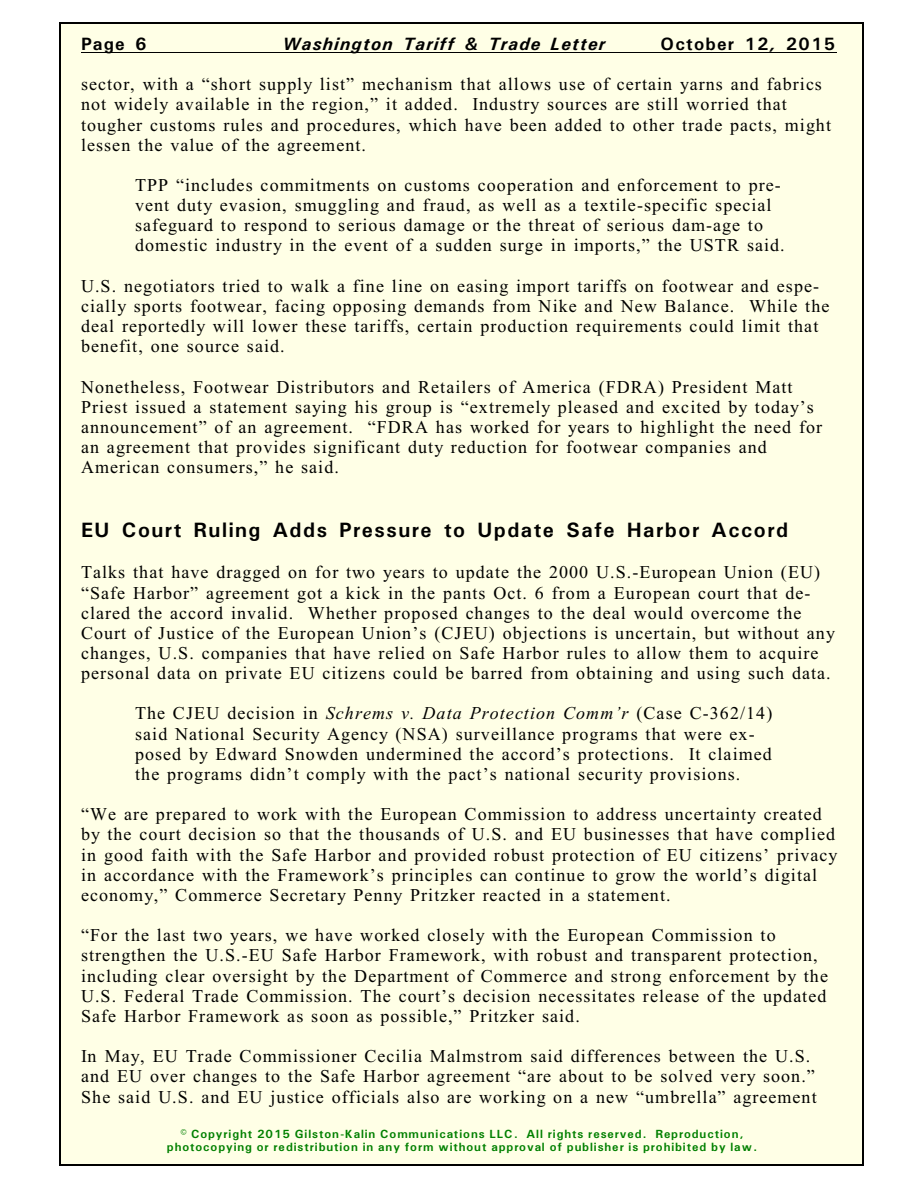
<style>
.page{position:relative;width:918px;height:1188px;background:#fff}
.page>*{position:absolute;margin:0;border:0;box-sizing:border-box;transform-origin:0 0}
.t1{font:700 21px "Univers";letter-spacing:.075em;color:#000}
.t2{font:18px/20.1px "Times New Roman";letter-spacing:.06em;color:#000}
.t3{font:italic 700 18px "Univers";letter-spacing:.07em;color:#000}
.t4{font:700 18px "Univers";letter-spacing:.075em;color:#000}
.t5{font:700 12px/13.6px "Univers";letter-spacing:.075em;color:#008000;text-align:center}
.s1{font-style:italic}
</style>
<div class="page">
<div style="left:59px;top:23px;width:805px;height:1142px;background:#ffffe6"></div>
<hr style="left:59px;top:23px;width:1px;height:1142px;background:#000">
<hr style="left:862px;top:23px;width:2px;height:1142px;background:#000">
<hr style="left:59px;top:23px;width:805px;height:1px;background:#000">
<hr style="left:59px;top:1164px;width:805px;height:1px;background:#000">
<hr style="left:81px;top:52px;width:755px;height:1px;background:#000">
<p class="t4" style="left:81px;top:38px;width:67px">Page 6</p>
<p class="t3" style="left:283px;top:38px;width:324px">Washington Tariff &amp; Trade Letter</p>
<p class="t4" style="left:660px;top:38px;width:176px">October 12<span class="s1">,</span> 2015</p>
<p class="t2" style="left:81px;top:76px;width:752px">sector, with a “short supply list” mechanism that allows use of certain yarns and fabrics not widely available in the region,” it added. Industry sources are still worried that tougher customs rules and procedures, which have been added to other trade pacts, might lessen the value of the agreement.</p>
<p class="t2" style="left:135px;top:177px;width:651px">TPP “includes commitments on customs cooperation and enforcement to pre&shy;vent duty evasion, smuggling and fraud, as well as a textile-specific special safeguard to respond to serious damage or the threat of serious dam-age to domestic industry in the event of a sudden surge in imports,” the USTR said.</p>
<p class="t2" style="left:81px;top:277px;width:750px">U.S. negotiators tried to walk a fine line on easing import tariffs on footwear and espe&shy;cially sports footwear, facing opposing demands from Nike and New Balance. While the deal reportedly will lower these tariffs, certain production requirements could limit that benefit, one source said.</p>
<p class="t2" style="left:81px;top:378px;width:743px">Nonetheless, Footwear Distributors and Retailers of America (FDRA) President Matt Priest issued a statement saying his group is “extremely pleased and excited by today’s announcement” of an agreement. “FDRA has worked for years to highlight the need for an agreement that provides significant duty reduction for footwear companies and American consumers,” he said.</p>
<p class="t1" style="left:81px;top:523px;width:709px">EU Court Ruling Adds Pressure to Update Safe Harbor Accord</p>
<p class="t2" style="left:81px;top:564px;width:756px">Talks that have dragged on for two years to update the 2000 U.S.-European Union (EU) “Safe Harbor” agreement got a kick in the pants Oct. 6 from a European court that de&shy;clared the accord invalid. Whether proposed changes to the deal would overcome the Court of Justice of the European Union’s (CJEU) objections is uncertain, but without any changes, U.S. companies that have relied on Safe Harbor rules to allow them to acquire personal data on private EU citizens could be barred from obtaining and using such data.</p>
<p class="t2" style="left:135px;top:705px;width:639px">The CJEU decision in <span class="s1">Schrems v. Data Protection Comm’r</span> (Case C-362/14) said National Security Agency (NSA) surveillance programs that were ex&shy;posed by Edward Snowden undermined the accord’s protections. It claimed the programs didn’t comply with the pact’s national security provisions.</p>
<p class="t2" style="left:81px;top:806px;width:758px">“We are prepared to work with the European Commission to address uncertainty created by the court decision so that the thousands of U.S. and EU businesses that have complied in good faith with the Safe Harbor and provided robust protection of EU citizens’ privacy in accordance with the Framework’s principles can continue to grow the world’s digital economy,” Commerce Secretary Penny Pritzker reacted in a statement.</p>
<p class="t2" style="left:81px;top:927px;width:749px">“For the last two years, we have worked closely with the European Commission to strengthen the U.S.-EU Safe Harbor Framework, with robust and transparent protection, including clear oversight by the Department of Commerce and strong enforcement by the U.S. Federal Trade Commission. The court’s decision necessitates release of the updated Safe Harbor Framework as soon as possible,” Pritzker said.</p>
<p class="t2" style="left:81px;top:1048px;width:737px">In May, EU Trade Commissioner Cecilia Malmstrom said differences between the U.S. and EU over changes to the Safe Harbor agreement “are about to be solved very soon.”<br>She said U.S. and EU justice officials also are working on a new “umbrella” agreement</p>
<p class="t5" style="left:167px;top:1128px;width:592px">© Copyright 2015 Gilston-Kalin Communications LLC. All rights reserved. Reproduction, photocopying or redistribution in any form without approval of publisher is prohibited by law.</p>
</div>
